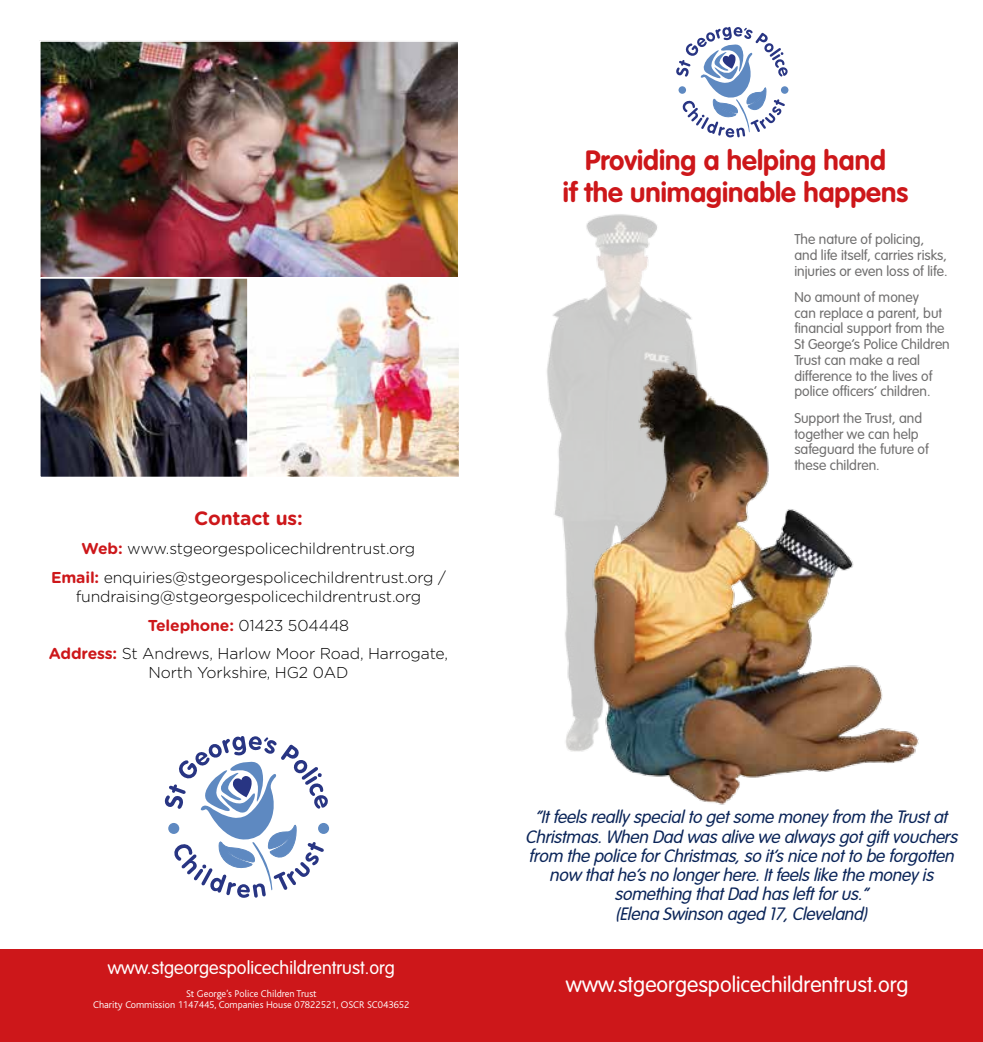
<style>
.page{position:relative;width:983px;height:1042px;background:#fff}
.page>*{position:absolute;margin:0;border:0;box-sizing:border-box;transform-origin:0 0}
.t1{font:700 27.47px/32.2px "VAG Rounded";color:#cd171a;text-align:center}
.t2{font:300 21.7px "VAG Rounded";color:#fff}
.t3{font:700 19.25px "Gotham Rounded";letter-spacing:-.01em;color:#cd171a}
.t4{font:300 18.2px "VAG Rounded";color:#fff}
.t5{font:italic 300 17.68px/19.2px "VAG Rounded";color:#0b2559;text-align:center}
.t6{font:300 15.75px/28.9px "Gotham Rounded";letter-spacing:-.01em;color:#000;text-align:center}
.t7{font:300 14px/15.8px "VAG Rounded";color:#706f6f}
.t8{font:300 10.15px/11.4px "Bliss";color:#fff;text-align:center}
.s1{font-weight:700;color:#cd171a}
</style>
<div class="page">
<div style="left:0;top:949px;width:982px;height:93px;background:#cd171a"></div>
<svg style="left:676px;top:27px;width:112px;height:111px"></svg>
<svg style="left:164px;top:736px;width:165px;height:162px"></svg>
<img style="left:547px;top:214px;width:148px;height:538px">
<img style="left:576px;top:353px;width:343px;height:452px">
<img style="left:42px;top:43px;width:414px;height:234px">
<div style="left:39px;top:40px;width:420px;height:242px;border:2px solid #fff"></div>
<img style="left:42px;top:280px;width:204px;height:195px">
<div style="left:39px;top:277px;width:210px;height:201px;border:2px solid #fff"></div>
<img style="left:250px;top:280px;width:207px;height:195px">
<div style="left:247px;top:277px;width:213px;height:201px;border:2px solid #fff"></div>
<h3 class="t3" style="left:194px;top:504px;width:110px">Contact us:</h3>
<p class="t6" style="left:51px;top:533px;width:396px"><span class="s1">Web:</span> www.stgeorgespolicechildrentrust.org<br><span class="s1">Email:</span> enquiries@stgeorgespolicechildrentrust.org /</p>
<p class="t6" style="left:49px;top:581px;width:400px">fundraising@stgeorgespolicechildrentrust.org<br><span class="s1">Telephone:</span> 01423 504448<br><span class="s1">Address:</span> St Andrews, Harlow Moor Road, Harrogate,</p>
<p class="t6" style="left:148px;top:657px;width:201px">North Yorkshire, HG2 0AD</p>
<h3 class="t4" style="left:108px;top:957px;width:288px">www.stgeorgespolicechildrentrust.org</h3>
<p class="t8" style="left:93px;top:988px;width:318px">St George’s Police Children Trust<br>Charity Commission 1147445, Companies House 07822521, OSCR SC043652</p>
<h1 class="t1" style="left:562px;top:144px;width:346px">Providing a helping hand<br>if the unimaginable happens</h1>
<p class="t7" style="left:794px;top:231px;width:155px">The nature of policing, and life itself, carries risks, injuries or even loss of life.</p>
<p class="t7" style="left:794px;top:289px;width:157px">No amount of money<br>can replace a parent, but financial support from the<br>St George’s Police Children<br>Trust can make a real difference to the lives of police officers’ children.</p>
<p class="t7" style="left:794px;top:410px;width:136px">Support the Trust, and together we can help safeguard the future of these children.</p>
<p class="t5" style="left:525px;top:807px;width:437px">“Itfeelsreallyspecialto getsome moneyfrom the Trustat Christmas.When Dad wasalive we alwaysgotgiftvouchers from the police forChristmas,so it’snice notto be forgotten now thathe’sno longerhere.Itfeelslike the moneyis something thatDad hasleftforus.”<br>(Elena Swinson aged 17,Cleveland)</p>
<h2 class="t2" style="left:565px;top:972px;width:344px">www.stgeorgespolicechildrentrust.org</h2>
</div>
